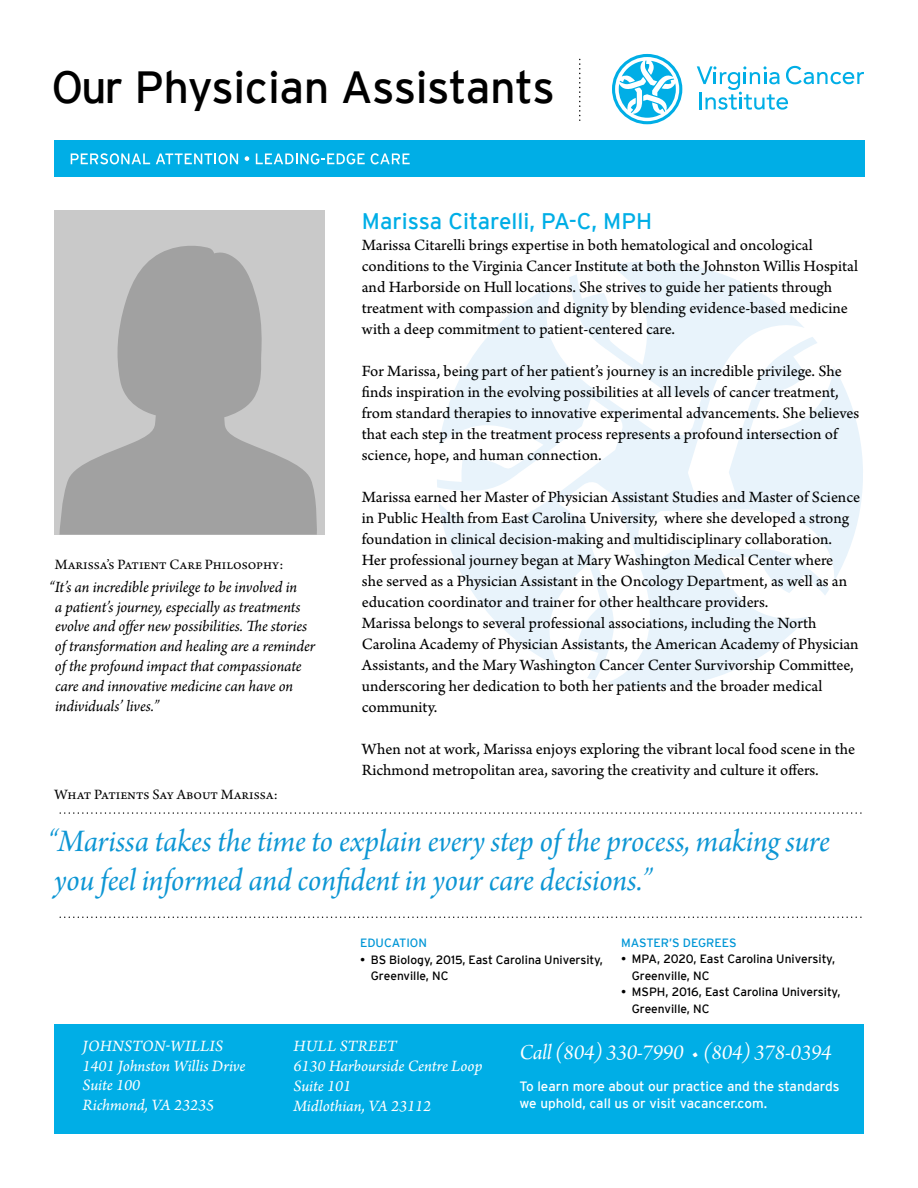
<style>
.page{position:relative;width:918px;height:1188px;background:#fff}
.page>*{position:absolute;margin:0;border:0;box-sizing:border-box;transform-origin:0 0}
.t1{font:45px "Interstate";letter-spacing:-.01em;color:#000}
.t2{font:33px/39px "Arno Pro Italic Subhead";letter-spacing:-.005em;color:#0d96d4}
.t3{font:22.5px "Arno Pro Italic Subhead";letter-spacing:-.01em;color:#fff}
.t4{font:22.5px "Interstate";color:#00aee6}
.t5{font:16.65px/20px "Arno Pro Italic Sm Text";color:#fff}
.t6{font:16.5px/21px "Arno Pro Sm Text";color:#000101}
.t7{font:italic 16.5px/19.8px "Arno Pro";letter-spacing:-.005em;color:#000}
.t8{font:15px "Arno Pro";color:#000}
.t9{font:13.5px/16.2px "Interstate";color:#fff}
.t10{font:12px/16.5px "Interstate";color:#000}
.t11{font:12px "Interstate";color:#0096d6}
</style>
<div class="page">
<div style="left:54px;top:1024px;width:810px;height:110px;background:#00aee6"></div>
<svg style="left:579px;top:59px;width:1px;height:62px"></svg>
<div style="left:54px;top:140px;width:810px;height:36px;background:#00aee6"></div>
<svg style="left:71px;top:153px;width:79px;height:11px"></svg>
<svg style="left:156px;top:153px;width:82px;height:11px"></svg>
<svg style="left:245px;top:156px;width:4px;height:5px"></svg>
<svg style="left:256px;top:153px;width:109px;height:11px"></svg>
<svg style="left:371px;top:153px;width:39px;height:11px"></svg>
<svg style="left:612px;top:54px;width:70px;height:70px"></svg>
<svg style="left:697px;top:66px;width:167px;height:44px"></svg>
<svg style="left:437px;top:261px;width:426px;height:427px"></svg>
<svg style="left:60px;top:812px;width:802px;height:2px"></svg>
<svg style="left:60px;top:916px;width:802px;height:2px"></svg>
<div style="left:54px;top:210px;width:271px;height:325px;background:#c9c9c9"></div>
<svg style="left:59px;top:246px;width:258px;height:289px;fill:#a1a1a1"></svg>
<h1 class="t1" style="left:51px;top:62px;width:505px">Our Physician Assistants</h1>
<p class="t8" style="left:55px;top:556px;width:230px">Marissa’s Patient Care Philosophy:</p>
<p class="t7" style="left:55px;top:578px;width:262px;text-indent:-6px">“It’s an incredible privilege to be involved in<br>a patient’s journey, especially as treatments evolve and offer new possibilities. The stories of transformation and healing are a reminder of the profound impact that compassionate care and innovative medicine can have on individuals’ lives.”</p>
<p class="t8" style="left:54px;top:786px;width:225px">What Patients Say About Marissa:</p>
<h3 class="t4" style="left:362px;top:208px;width:292px">Marissa Citarelli, PA-C, MPH</h3>
<p class="t6" style="left:362px;top:235px;width:498px">Marissa Citarelli brings expertise in both hematological and oncological conditions to the Virginia Cancer Institute at both the Johnston Willis Hospital and Harborside on Hull locations. She strives to guide her patients through treatment with compassion and dignity by blending evidence-based medicine with a deep commitment to patient-centered care.</p>
<p class="t6" style="left:362px;top:361px;width:499px">For Marissa, being part of her patient’s journey is an incredible privilege. She finds inspiration in the evolving possibilities at all levels of cancer treatment, from standard therapies to innovative experimental advancements. She believes that each step in the treatment process represents a profound intersection of science, hope, and human connection.</p>
<p class="t6" style="left:362px;top:487px;width:500px">Marissa earned her Master of Physician Assistant Studies and Master of Science in Public Health from East Carolina University, where she developed a strong foundation in clinical decision-making and multidisciplinary collaboration.<br>Her professional journey began at Mary Washington Medical Center where<br>she served as a Physician Assistant in the Oncology Department, as well as an education coordinator and trainer for other healthcare providers.<br>Marissa belongs to several professional associations, including the North Carolina Academy of Physician Assistants, the American Academy of Physician Assistants, and the Mary Washington Cancer Center Survivorship Committee, underscoring her dedication to both her patients and the broader medical community.</p>
<p class="t6" style="left:362px;top:739px;width:495px">When not at work, Marissa enjoys exploring the vibrant local food scene in the<br>Richmond metropolitan area, savoring the creativity and culture it offers.</p>
<h2 class="t2" style="left:48px;top:823px;width:784px">“Marissa takes the time to explain every step of the process, making sure you feel informed and confident in your care decisions.”</h2>
<p class="t11" style="left:360px;top:936px;width:69px">EDUCATION</p>
<p class="t10" style="left:371px;top:951px;width:234px;text-indent:-11px">• BS Biology, 2015, East Carolina University,<br>Greenville, NC</p>
<p class="t11" style="left:621px;top:936px;width:117px">MASTER’S DEGREES</p>
<p class="t10" style="left:632px;top:951px;width:205px;text-indent:-11px">• MPA, 2020, East Carolina University,<br>Greenville, NC</p>
<p class="t10" style="left:632px;top:984px;width:210px;text-indent:-11px">• MSPH, 2016, East Carolina University,<br>Greenville, NC</p>
<p class="t5" style="left:83px;top:1037px;width:164px">JOHNSTON-WILLIS<br>1401 Johnston Willis Drive<br>Suite 100<br>Richmond, VA 23235</p>
<p class="t5" style="left:293px;top:1037px;width:191px">HULL STREET<br>6130 Harbourside Centre Loop<br>Suite 101<br>Midlothian, VA 23112</p>
<h3 class="t3" style="left:520px;top:1039px;width:314px">Call (804) 330-7990 • (804) 378-0394</h3>
<p class="t9" style="left:520px;top:1078px;width:322px">To learn more about our practice and the standards we uphold, call us or visit vacancer.com.</p>
</div>
